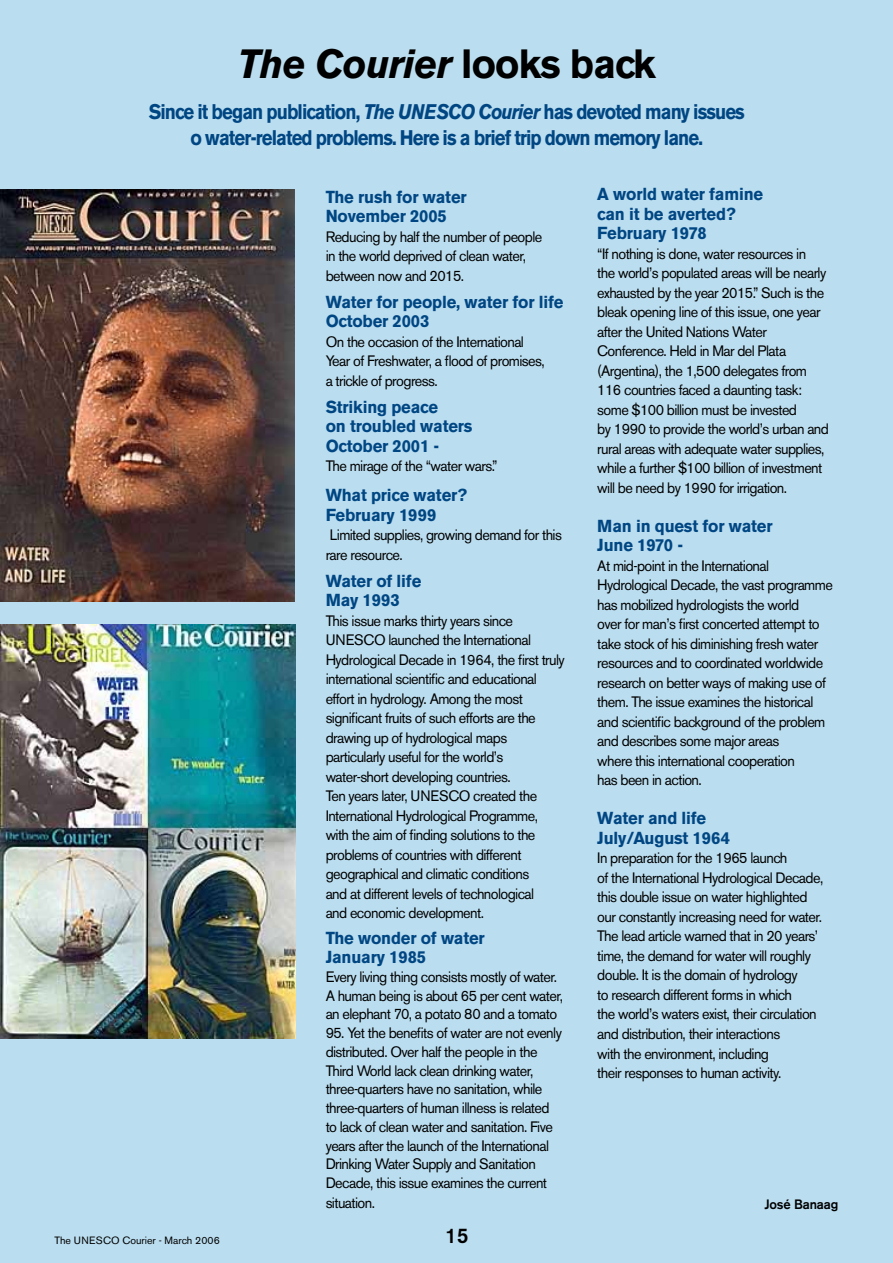
<style>
.page{position:relative;width:893px;height:1263px;background:#baddef}
.page>*{position:absolute;margin:0;border:0;box-sizing:border-box;transform-origin:0 0}
.t1{font:italic 700 40.5px "Akzidenz Grotesk BE";letter-spacing:-.02em;color:#000;scale:.96 1}
.t2{font:700 21px/25.5px "Akzidenz Grotesk BE";letter-spacing:-.05em;color:#004683;text-align:center;scale:.88 1}
.t3{font:500 21px "Akzidenz Grotesk BE";color:#000;scale:.96 1}
.t4{font:700 17.25px/19.5px "Akzidenz Grotesk BE";letter-spacing:-.01em;color:#004683;scale:.96 1}
.t5{font:15px/19.5px "Akzidenz Grotesk BE";letter-spacing:-.04em;color:#000;scale:.96 1}
.t6{font:500 13.5px "Akzidenz Grotesk BE";letter-spacing:-.01em;color:#000;scale:.96 1}
.t7{font:10.5px "Akzidenz Grotesk BE";color:#000}
.s1{font-style:normal}
.s2{font-style:italic}
</style>
<div class="page">
<img style="left:0;top:624px;width:296px;height:414px">
<img style="left:0;top:190px;width:294px;height:411px">
<h1 class="t1" style="left:237px;top:40px;width:438px">The Courier <span class="s1">looks back</span></h1>
<h2 class="t2" style="left:149px;top:99px;width:679px">Since it began publication, <span class="s2">The UNESCO Courier</span> has devoted many issues o water-related problems. Here is a brief trip down memory lane.</h2>
<p class="t7" style="left:55px;top:1234px;width:167px">The UNESCO Courier - March 2006</p>
<p class="t4" style="left:326px;top:187px;width:148px">The rush for water<br>November 2005</p>
<p class="t5" style="left:326px;top:227px;width:227px">Reducing by half the number of people in the world deprived of clean water, between now and 2015.</p>
<p class="t4" style="left:326px;top:292px;width:249px">Water for people, water for life<br>October 2003</p>
<p class="t5" style="left:326px;top:332px;width:230px">On the occasion of the International<br>Year of Freshwater, a flood of promises, a trickle of progress.</p>
<p class="t4" style="left:326px;top:397px;width:155px">Striking peace<br>on troubled waters<br>October 2001 -</p>
<p class="t5" style="left:326px;top:456px;width:180px">The mirage of the “water wars.”</p>
<p class="t4" style="left:326px;top:485px;width:149px">What price water?<br>February 1999</p>
<p class="t5" style="left:326px;top:525px;width:248px">Limited supplies, growing demand for this rare resource.</p>
<p class="t4" style="left:326px;top:571px;width:101px">Water of life<br>May 1993</p>
<p class="t5" style="left:326px;top:611px;width:251px">This issue marks thirty years since UNESCO launched the International Hydrological Decade in 1964, the first truly international scientific and educational effort in hydrology. Among the most significant fruits of such efforts are the drawing up of hydrological maps particularly useful for the world’s water-short developing countries.<br>Ten years later, UNESCO created the International Hydrological Programme, with the aim of finding solutions to the problems of countries with different geographical and climatic conditions<br>and at different levels of technological<br>and economic development.</p>
<p class="t4" style="left:326px;top:928px;width:167px">The wonder of water<br>January 1985</p>
<p class="t5" style="left:326px;top:967px;width:249px;line-height:18.8px">Every living thing consists mostly of water.<br>A human being is about 65 per cent water, an elephant 70, a potato 80 and a tomato</p>
<p class="t5" style="left:326px;top:1023px;width:248px;line-height:18.9px">95. Yet the benefits of water are not evenly distributed. Over half the people in the Third World lack clean drinking water, three-quarters have no sanitation, while three-quarters of human illness is related to lack of clean water and sanitation. Five years after the launch of the International Drinking Water Supply and Sanitation Decade, this issue examines the current situation.</p>
<h2 class="t3" style="left:445px;top:1223px;width:25px">15</h2>
<p class="t4" style="left:597px;top:185px;width:174px">A world water famine can it be averted?<br>February 1978</p>
<p class="t5" style="left:597px;top:244px;width:243px">“If nothing is done, water resources in<br>the world’s populated areas will be nearly exhausted by the year 2015.” Such is the bleak opening line of this issue, one year after the United Nations Water Conference. Held in Mar del Plata (Argentina), the 1,500 delegates from 116 countries faced a daunting task: some $100 billion must be invested<br>by 1990 to provide the world’s urban and rural areas with adequate water supplies, while a further $100 billion of investment will be need by 1990 for irrigation.</p>
<p class="t4" style="left:597px;top:516px;width:184px">Man in quest for water<br>June 1970 -</p>
<p class="t5" style="left:597px;top:556px;width:247px">At mid-point in the International Hydrological Decade, the vast programme has mobilized hydrologists the world<br>over for man’s first concerted attempt to take stock of his diminishing fresh water resources and to coordinated worldwide research on better ways of making use of them. The issue examines the historical and scientific background of the problem and describes some major areas<br>where this international cooperation<br>has been in action.</p>
<p class="t4" style="left:597px;top:809px;width:140px">Water and life<br>July/August 1964</p>
<p class="t5" style="left:597px;top:848px;width:237px">In preparation for the 1965 launch<br>of the International Hydrological Decade, this double issue on water highlighted our constantly increasing need for water.<br>The lead article warned that in 20 years’ time, the demand for water will roughly double. It is the domain of hydrology<br>to research different forms in which<br>the world’s waters exist, their circulation and distribution, their interactions<br>with the environment, including<br>their responses to human activity.</p>
<p class="t6" style="left:764px;top:1195px;width:78px">José Banaag</p>
</div>
